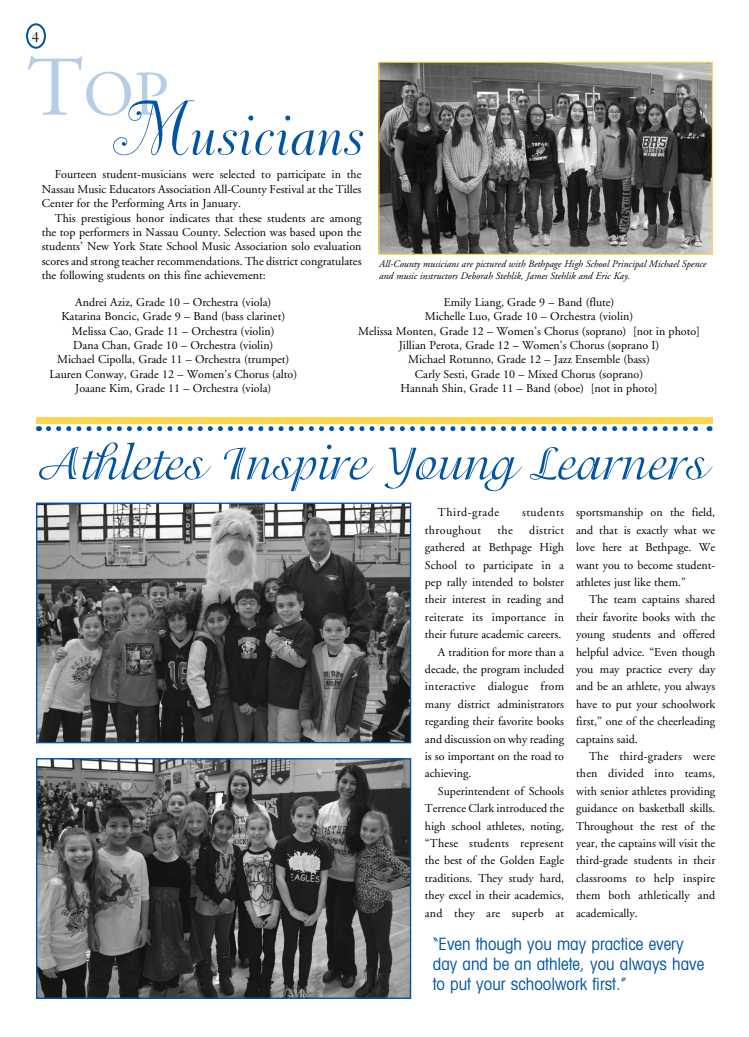
<style>
.page{position:relative;width:749px;height:1037px;background:#fff}
.page>*{position:absolute;margin:0;border:0;box-sizing:border-box;transform-origin:0 0}
.t1{font:93.3px "Dorchester Script";color:#0054a4}
.t2{font:50px "Isadora";color:#0054a4}
.t3{font:condensed 17px/20.4px "Avant Garde";color:#0054a4}
.t4{font:16px "Bembo";color:#000}
.t5{font:12px/17.4px "Adobe Garamond";color:#000;text-align:justify}
.t6{font:12px "Adobe Garamond";letter-spacing:.02em;color:#000}
.t7{font:12px "Adobe Garamond";letter-spacing:.045em;color:#000}
.t8{font:12px "Adobe Garamond";letter-spacing:.03em;color:#000}
.t9{font:italic 10px/12px "Adobe Garamond";color:#000}
</style>
<div class="page">
<img style="left:380px;top:64px;width:331px;height:189px">
<div style="left:378px;top:62px;width:335px;height:193px;border:1px solid #ffd74f"></div>
<img style="left:38px;top:760px;width:371px;height:237px">
<div style="left:36px;top:758px;width:375px;height:241px;border:1px solid #0054a4"></div>
<img style="left:38px;top:504px;width:371px;height:237px">
<div style="left:36px;top:502px;width:375px;height:241px;border:1px solid #0054a4"></div>
<div style="left:36px;top:417px;width:677px;height:7px;background:#ffd74f"></div>
<svg style="left:49px;top:426px;width:661px;height:5px"></svg>
<div style="left:26px;top:23px;width:20px;height:26px;border:2px solid #0054a4;border-radius:50%"></div>
<h3 class="t4" style="left:31px;top:28px;width:9px">4</h3>
<h1 class="t1" style="left:27px;top:81px;width:337px"><sup>T</sup><sup>op</sup>Musicians</h1>
<p class="t5" style="left:42px;top:168px;width:321px;line-height:14.4px;text-indent:13px">Fourteen student-musicians were selected to participate in the Nassau Music Educators Association All-County Festival at the Tilles Center for the Performing Arts in January.</p>
<p class="t5" style="left:42px;top:211px;width:321px;line-height:14.4px;text-indent:13px">This prestigious honor indicates that these students are among the top performers in Nassau County. Selection was based upon the students’ New York State School Music Association solo evaluation scores and strong teacher recommendations. The district congratulates the following students on this fine achievement:</p>
<p class="t9" style="left:379px;top:258px;width:328px">All-County musicians are pictured with Bethpage High School Principal Michael Spence and music instructors Deborah Stehlik, James Stehlik and Eric Kay.</p>
<p class="t5" style="left:49px;top:295px;width:249px;line-height:14.4px;text-align:center">Andrei Aziz, Grade 10 – Orchestra (viola)<br>Katarina Boncic, Grade 9 – Band (bass clarinet)<br>Melissa Cao, Grade 11 – Orchestra (violin)<br>Dana Chan, Grade 10 – Orchestra (violin)<br>Michael Cipolla, Grade 11 – Orchestra (trumpet)<br>Lauren Conway, Grade 12 – Women’s Chorus (alto)<br>Joaane Kim, Grade 11 – Orchestra (viola)</p>
<p class="t5" style="left:358px;top:295px;width:343px;line-height:14.4px;text-align:center">Emily Liang, Grade 9 – Band (flute)<br>Michelle Luo, Grade 10 – Orchestra (violin)<br>Melissa Monten, Grade 12 – Women’s Chorus (soprano) [not in photo] Jillian Perota, Grade 12 – Women’s Chorus (soprano I)<br>Michael Rotunno, Grade 12 – Jazz Ensemble (bass)<br>Carly Sesti, Grade 10 – Mixed Chorus (soprano)<br>Hannah Shin, Grade 11 – Band (oboe) [not in photo]</p>
<h2 class="t2" style="left:41px;top:435px;width:668px">Athletes Inspire Young Learners</h2>
<p class="t7" style="left:438px;top:506px;width:63px">Third-grade</p>
<p class="t7" style="left:522px;top:506px;width:44px">students</p>
<p class="t8" style="left:425px;top:523px;width:58px">throughout</p>
<p class="t5" style="left:497px;top:521px;width:17px">the</p>
<p class="t8" style="left:529px;top:523px;width:36px">district</p>
<p class="t5" style="left:425px;top:539px;width:141px">gathered at Bethpage High</p>
<p class="t5" style="left:425px;top:556px;width:141px">School to participate in a</p>
<p class="t5" style="left:425px;top:574px;width:141px">pep rally intended to bolster</p>
<p class="t5" style="left:425px;top:591px;width:141px">their interest in reading and</p>
<p class="t5" style="left:425px;top:608px;width:141px">reiterate its importance in</p>
<p class="t5" style="left:425px;top:626px;width:138px">their future academic careers.</p>
<p class="t5" style="left:438px;top:643px;width:128px">A tradition for more than a</p>
<p class="t5" style="left:425px;top:661px;width:141px">decade, the program included</p>
<p class="t6" style="left:425px;top:680px;width:141px">interactive dialogue from</p>
<p class="t5" style="left:425px;top:695px;width:141px">many district administrators</p>
<p class="t5" style="left:425px;top:713px;width:141px">regarding their favorite books</p>
<p class="t5" style="left:425px;top:730px;width:141px">and discussion on why reading</p>
<p class="t5" style="left:425px;top:748px;width:141px">is so important on the road to</p>
<p class="t5" style="left:425px;top:765px;width:48px">achieving.</p>
<p class="t5" style="left:438px;top:782px;width:128px">Superintendent of Schools</p>
<p class="t5" style="left:425px;top:800px;width:141px">Terrence Clark introduced the</p>
<p class="t5" style="left:425px;top:817px;width:141px">high school athletes, noting,</p>
<p class="t5" style="left:425px;top:835px;width:141px">“These students represent</p>
<p class="t5" style="left:425px;top:852px;width:141px">the best of the Golden Eagle</p>
<p class="t5" style="left:425px;top:869px;width:141px">traditions. They study hard,</p>
<p class="t5" style="left:425px;top:887px;width:141px">they excel in their academics,</p>
<p class="t6" style="left:425px;top:906px;width:141px">and they are superb at</p>
<p class="t5" style="left:576px;top:504px;width:141px">sportsmanship on the field, and that is exactly what we love here at Bethpage. We want you to become student&shy;athletes just like them.”</p>
<p class="t5" style="left:576px;top:591px;width:141px;text-indent:13px">The team captains shared their favorite books with the young students and offered helpful advice. “Even though you may practice every day and be an athlete, you always have to put your schoolwork first,” one of the cheerleading captains said.</p>
<p class="t5" style="left:576px;top:748px;width:141px;text-indent:13px">The third-graders were then divided into teams, with senior athletes providing guidance on basketball skills.<br>Throughout the rest of the year, the captains will visit the third-grade students in their classrooms to help inspire them both athletically and academically.</p>
<h3 class="t3" style="left:433px;top:933px;width:273px">“Even though you may practice every day and be an athlete, you always have to put your schoolwork first.”</h3>
</div>
